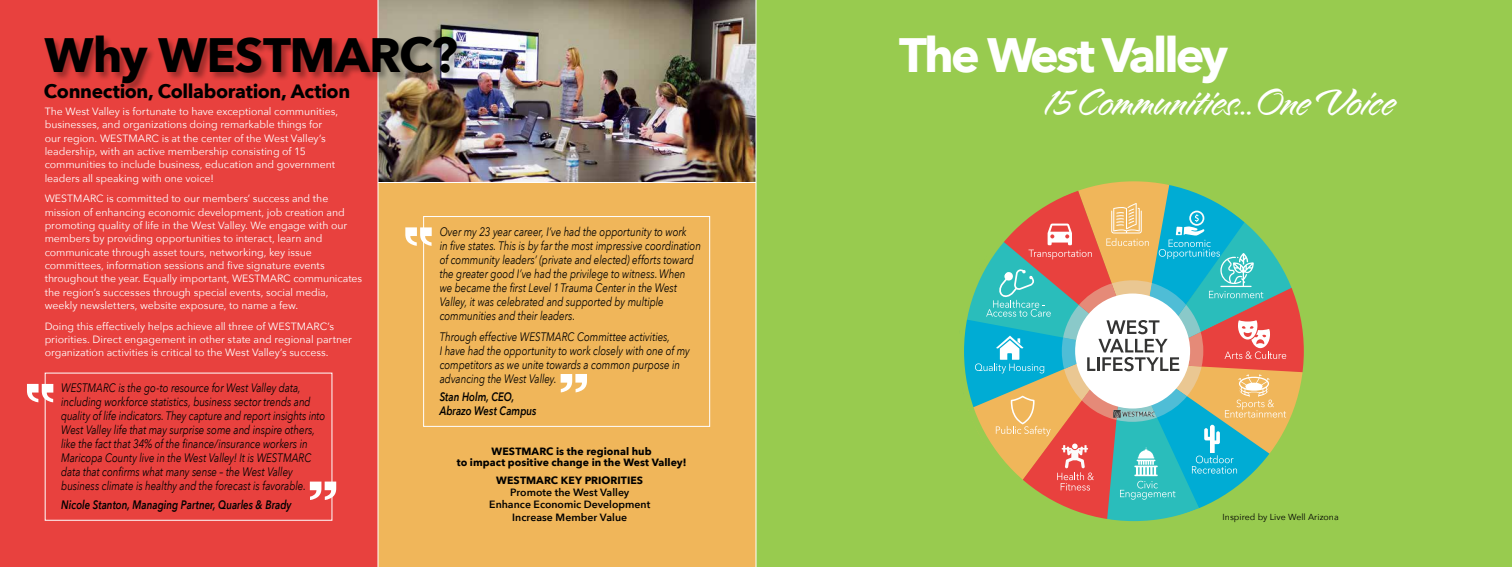
<style>
.page{position:relative;width:1512px;height:567px;background:#fff}
.page>*{position:absolute;margin:0;border:0;box-sizing:border-box;transform-origin:0 0}
.t1{font:700 48.12px "Avenir Next";letter-spacing:-.06em;color:#fff}
.t2{font:700 48.12px "Avenir Next";letter-spacing:-.02em;color:#000}
.t3{font:47.25px "LHF Alpine Script";letter-spacing:.005em;color:#fff}
.t4{font:700 19.25px "Avenir Next";letter-spacing:-.02em;color:#000}
.t5{font:italic 12.25px/14px "Avenir Next";letter-spacing:-.005em;color:#000;scale:.8 1}
.t6{font:italic 600 12.25px/14px "Avenir Next";color:#000;scale:.8 1}
.t7{font:10.5px/13.4px "Avenir Next";letter-spacing:-.005em;color:#fff}
.t8{font:700 10.5px/11.1px "Avenir Next";letter-spacing:.005em;color:#000;text-align:center}
.t9{font:600 10.5px/12.2px "Avenir Next";color:#000;text-align:center}
.t10{font:8.75px "Avenir Next";letter-spacing:.005em;color:#000}
</style>
<div class="page">
<img style="left:379px;top:0;width:377px;height:182px">
<div style="left:756px;top:0;width:756px;height:567px;background:#98cb4f"></div>
<div style="left:0;top:0;width:378px;height:567px;background:#e8413e"></div>
<div style="left:378px;top:182px;width:378px;height:385px;background:#f0b65a"></div>
<div style="left:423px;top:216px;width:287px;height:211px;border:1px solid #fff"></div>
<div style="left:45px;top:373px;width:287px;height:148px;border:1px solid #fff"></div>
<svg style="left:310px;top:482px;width:26px;height:18px"></svg>
<svg style="left:405px;top:227px;width:27px;height:19px"></svg>
<svg style="left:27px;top:384px;width:26px;height:18px"></svg>
<svg style="left:561px;top:374px;width:26px;height:18px"></svg>
<hr style="left:378px;top:0;width:1px;height:567px;background:#fff">
<hr style="left:378px;top:182px;width:378px;height:1px;background:#fff">
<hr style="left:756px;top:0;width:1px;height:567px;background:#fff">
<svg style="left:964px;top:181px;width:340px;height:341px"></svg>
<img style="left:1113px;top:410px;width:42px;height:8px">
<div style="left:44px;top:36px;width:422px;height:57px;background:#000;opacity:.3"></div>
<h1 class="t2" style="left:44px;top:14px;width:415px">Why WESTMARC?</h1>
<h3 class="t4" style="left:44px;top:74px;width:308px">Connection, Collaboration, Action</h3>
<p class="t7" style="left:45px;top:104px;width:295px">The West Valley is fortunate to have exceptional communities, businesses, and organizations doing remarkable things for our region. WESTMARC is at the center of the West Valley’s leadership, with an active membership consisting of 15 communities to include business, education and government leaders all speaking with one voice!</p>
<p class="t7" style="left:45px;top:191px;width:319px">WESTMARC is committed to our members’ success and the mission of enhancing economic development, job creation and promoting quality of life in the West Valley. We engage with our members by providing opportunities to interact, learn and communicate through asset tours, networking, key issue committees, information sessions and five signature events throughout the year. Equally important, WESTMARC communicates the region’s successes through special events, social media, weekly newsletters, website exposure, to name a few.</p>
<p class="t7" style="left:45px;top:319px;width:309px">Doing this effectively helps achieve all three of WESTMARC’s priorities. Direct engagement in other state and regional partner organization activities is critical to the West Valley’s success.</p>
<p class="t5" style="left:61px;top:381px;width:332px">WESTMARC is the go-to resource for West Valley data, including workforce statistics, business sector trends and quality of life indicators. They capture and report insights into West Valley life that may surprise some and inspire others, like the fact that 34% of the finance/insurance workers in Maricopa County live in the West Valley! It is WESTMARC data that confirms what many sense – the West Valley business climate is healthy and the forecast is favorable.</p>
<p class="t6" style="left:61px;top:497px;width:289px">Nicole Stanton, Managing Partner, Quarles &amp; Brady</p>
<p class="t5" style="left:440px;top:224px;width:328px">Over my 23 year career, I’ve had the opportunity to work<br>in five states. This is by far the most impressive coordination of community leaders’ (private and elected) efforts toward the greater good I’ve had the privilege to witness. When we became the first Level 1 Trauma Center in the West Valley, it was celebrated and supported by multiple communities and their leaders.</p>
<p class="t5" style="left:440px;top:329px;width:314px">Through effective WESTMARC Committee activities,<br>I have had the opportunity to work closely with one of my competitors as we unite towards a common purpose in advancing the West Valley.</p>
<p class="t6" style="left:440px;top:389px;width:123px">Stan Holm, CEO,<br>Abrazo West Campus</p>
<p class="t8" style="left:457px;top:445px;width:231px">WESTMARC is the regional hub<br>to impact positive change in the West Valley!</p>
<p class="t8" style="left:496px;top:475px;width:148px">WESTMARC KEY PRIORITIES</p>
<p class="t9" style="left:489px;top:486px;width:162px">Promote the West Valley<br>Enhance Economic Development<br>Increase Member Value</p>
<h1 class="t1" style="left:899px;top:14px;width:331px">The West Valley</h1>
<h2 class="t3" style="left:1045px;top:80px;width:351px">15 Communities... One Voice</h2>
<p class="t10" style="left:1223px;top:510px;width:118px">Inspired by Live Well Arizona</p>
</div>
